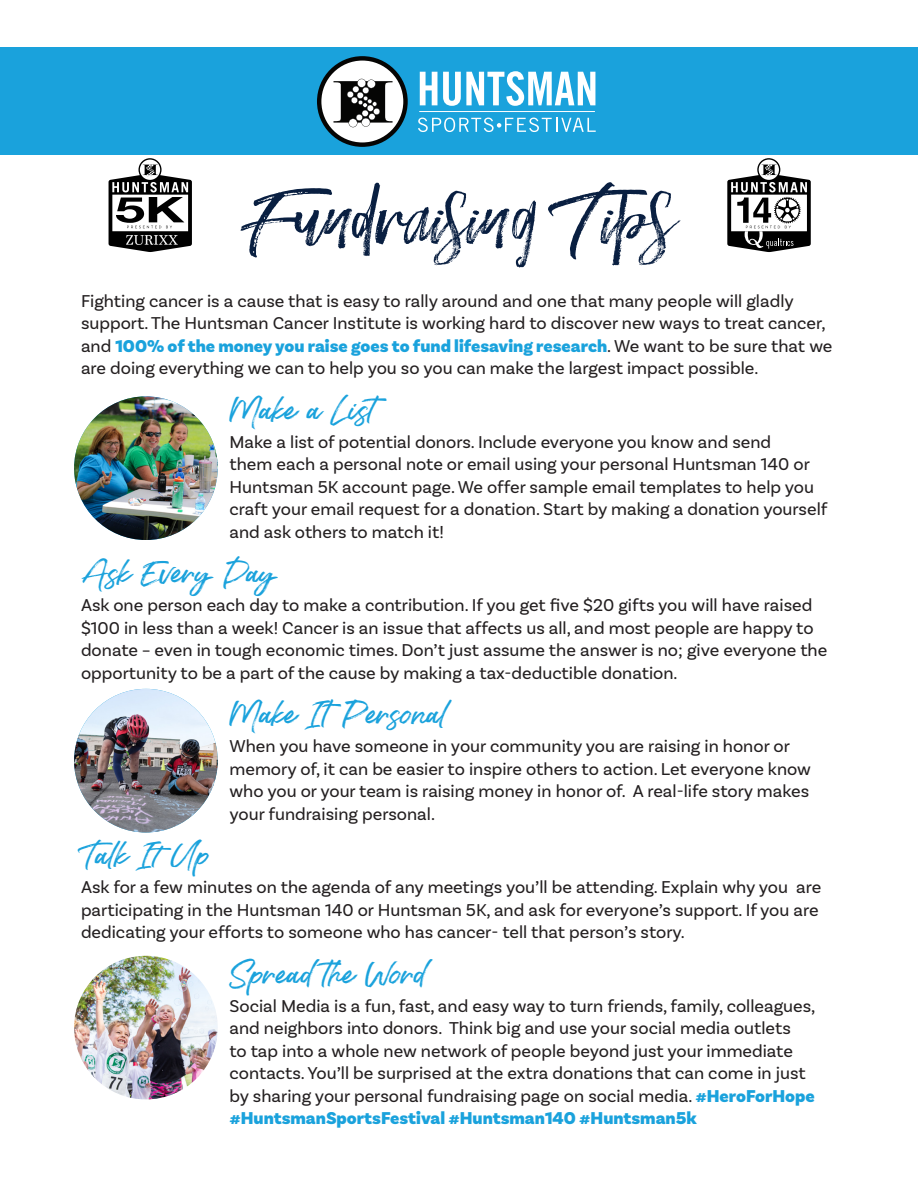
<style>
.page{position:relative;width:918px;height:1188px;background:#fff}
.page>*{position:absolute;margin:0;border:0;box-sizing:border-box;transform-origin:0 0}
.t1{font:64.5px "Inspecture Script";color:#091f41;scale:1.25 1}
.t2{font:42px "Something Fresh";color:#1aa2dc;scale:1.12 1}
.t3{font:18px/22.5px "Basic Sans";color:#231f20}
.s1{font-family:"Something Fresh";font-size:106.5px}
.s2{font-weight:900;color:#1aa2dc}
.s3{font-size:32.7px}
</style>
<div class="page">
<img style="left:74px;top:396px;width:144px;height:144px;border-radius:72px">
<img style="left:74px;top:689px;width:144px;height:143px;border-radius:72px">
<img style="left:74px;top:956px;width:144px;height:143px;border-radius:72px">
<svg style="left:109px;top:158px;width:83px;height:94px"></svg>
<img style="left:127px;top:235px;width:50px;height:9px">
<svg style="left:727px;top:158px;width:84px;height:94px"></svg>
<div style="left:0;top:48px;width:918px;height:107px;background:#1aa2dc"></div>
<svg style="left:420px;top:72px;width:17px;height:33px"></svg>
<svg style="left:443px;top:71px;width:152px;height:35px"></svg>
<svg style="left:418px;top:118px;width:178px;height:14px"></svg>
<hr style="left:419px;top:111px;width:176px;height:1px;background:#fff">
<svg style="left:317px;top:56px;width:91px;height:91px"></svg>
<p class="t1" style="left:241px;top:184px;width:350px"><span class="s1">F</span>undraising <span class="s1">T</span>ips</p>
<p class="t3" style="left:81px;top:289px;width:753px">Fighting cancer is a cause that is easy to rally around and one that many people will gladly support. The Huntsman Cancer Institute is working hard to discover new ways to treat cancer, and <span class="s2">100% of the money you raise goes to fund lifesaving research</span>. We want to be sure that we are doing everything we can to help you so you can make the largest impact possible.</p>
<p class="t2" style="left:230px;top:385px;width:132px">Make a List</p>
<p class="t3" style="left:230px;top:430px;width:599px">Make a list of potential donors. Include everyone you know and send<br>them each a personal note or email using your personal Huntsman 140 or Huntsman 5K account page. We offer sample email templates to help you craft your email request for a donation. Start by making a donation yourself and ask others to match it!</p>
<p class="t2" style="left:81px;top:549px;width:175px">Ask Every Day</p>
<p class="t3" style="left:81px;top:594px;width:748px">Ask one person each day to make a contribution. If you get five $20 gifts you will have raised $100 in less than a week! Cancer is an issue that affects us all, and most people are happy to donate – even in tough economic times. Don’t just assume the answer is no; give everyone the opportunity to be a part of the cause by making a tax-deductible donation.</p>
<p class="t2" style="left:230px;top:690px;width:196px">Make It Personal</p>
<p class="t3" style="left:230px;top:735px;width:583px">When you have someone in your community you are raising in honor or memory of, it can be easier to inspire others to action. Let everyone know who you or your team is raising money in honor of. A real-life story makes your fundraising personal.</p>
<p class="t2" style="left:81px;top:831px;width:118px">Talk I<span class="s3">t</span>Up</p>
<p class="t3" style="left:81px;top:876px;width:742px">Ask for a few minutes on the agenda of any meetings you’ll be attending. Explain why you are participating in the Huntsman 140 or Huntsman 5K, and ask for everyone’s support. If you are dedicating your efforts to someone who has cancer- tell that person’s story.</p>
<p class="t2" style="left:230px;top:949px;width:178px">Spread the Word</p>
<p class="t3" style="left:230px;top:994px;width:588px">Social Media is a fun, fast, and easy way to turn friends, family, colleagues, and neighbors into donors. Think big and use your social media outlets<br>to tap into a whole new network of people beyond just your immediate contacts. You’ll be surprised at the extra donations that can come in just by sharing your personal fundraising page on social media. <span class="s2">#HeroForHope #HuntsmanSportsFestival #Huntsman140 #Huntsman5k</span></p>
</div>
